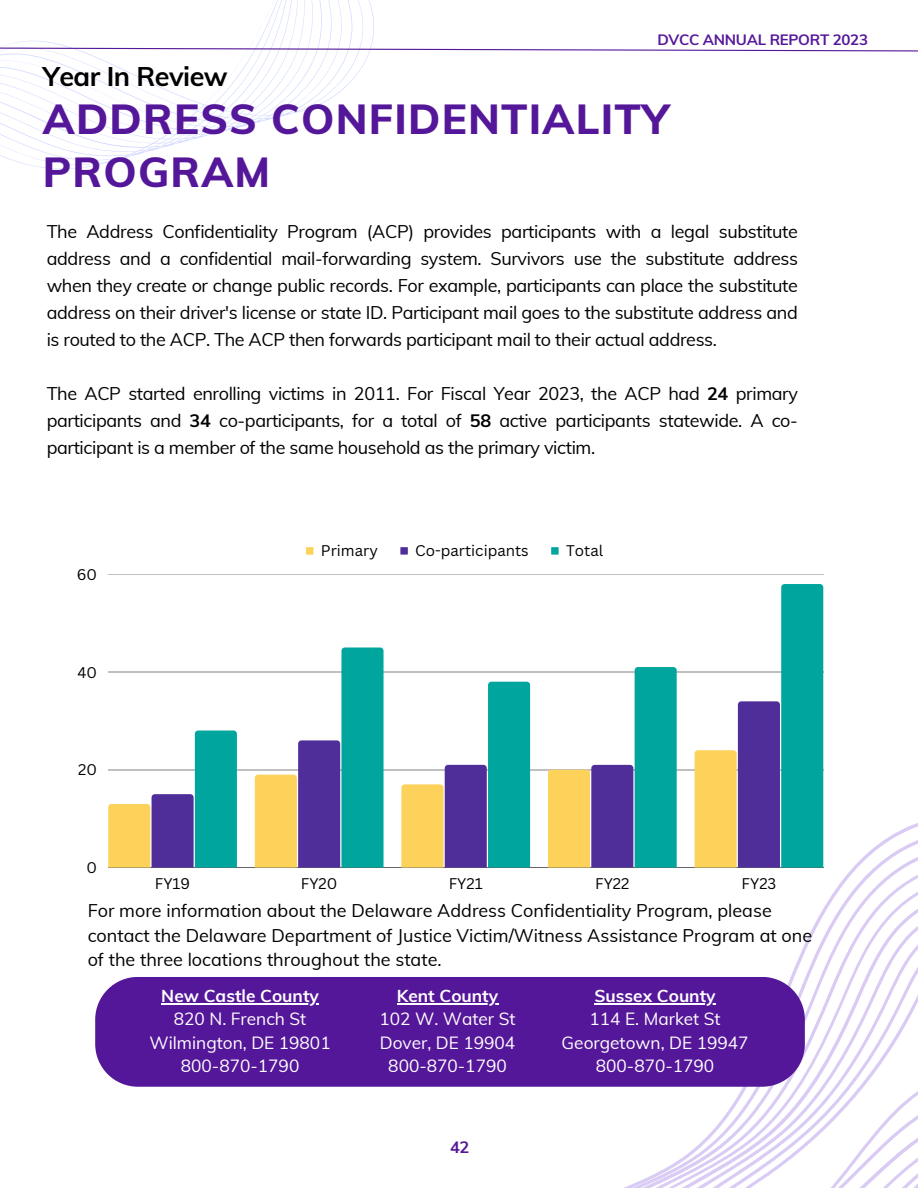
<style>
.page{position:relative;width:918px;height:1188px;background:#fff}
.page>*{position:absolute;margin:0;border:0;box-sizing:border-box;transform-origin:0 0}
.t1{font:800 42px/52.8px "Muli";letter-spacing:.03em;color:#551799}
.t2{font:700 27px "Muli";letter-spacing:-.02em;color:#000}
.t3{font:18px/27px "Muli";color:#000;text-align:justify}
.t4{font:17.25px "Muli";color:#fff}
.t5{font:700 17.25px "Muli";color:#fff}
.t6{font:700 16.5px "Muli";color:#551799}
.t7{font:15px "Canva Sans";color:#000}
.t8{font:700 15px "Muli";letter-spacing:-.02em;color:#551799}
.s1{font-weight:700}
</style>
<div class="page">
<svg style="left:530px;top:690px;width:388px;height:498px"></svg>
<div style="left:95px;top:977px;width:710px;height:110px;background:#551799;border-radius:43px"></div>
<img style="left:601px;top:917px;width:176px;height:63px">
<svg style="left:0;top:0;width:374px;height:169px"></svg>
<svg style="left:0;top:47px;width:918px;height:5px"></svg>
<hr style="left:161px;top:1003px;width:158px;height:2px;background:#fff">
<hr style="left:397px;top:1003px;width:101px;height:2px;background:#fff">
<hr style="left:595px;top:1003px;width:121px;height:2px;background:#fff">
<div style="left:306px;top:547px;width:7px;height:8px;background:#fcd25a"></div>
<div style="left:400px;top:547px;width:8px;height:8px;background:#502e9a"></div>
<div style="left:551px;top:547px;width:8px;height:8px;background:#00a69d"></div>
<hr style="left:108px;top:574px;width:715px;height:1px;background:#000">
<hr style="left:108px;top:672px;width:715px;height:1px;background:#000">
<hr style="left:108px;top:770px;width:715px;height:1px;background:#000">
<hr style="left:108px;top:867px;width:715px;height:1px;background:#000">
<svg style="left:108px;top:731px;width:129px;height:137px"></svg>
<svg style="left:255px;top:648px;width:129px;height:220px"></svg>
<svg style="left:401px;top:682px;width:129px;height:186px"></svg>
<svg style="left:548px;top:667px;width:129px;height:201px"></svg>
<svg style="left:695px;top:584px;width:128px;height:284px"></svg>
<p class="t8" style="left:657px;top:30px;width:212px">DVCC ANNUAL REPORT 2023</p>
<p class="t2" style="left:43px;top:58px;width:186px">Year In Review</p>
<p class="t1" style="left:43px;top:92px;width:628px">ADDRESS CONFIDENTIALITY<br>PROGRAM</p>
<p class="t3" style="left:47px;top:217px;width:753px">The Address Confidentiality Program (ACP) provides participants with a legal substitute address and a confidential mail-forwarding system. Survivors use the substitute address when they create or change public records. For example, participants can place the substitute address on their driver's license or state ID. Participant mail goes to the substitute address and is routed to the ACP. The ACP then forwards participant mail to their actual address.</p>
<p class="t3" style="left:47px;top:379px;width:753px">The ACP started enrolling victims in 2011. For Fiscal Year 2023, the ACP had <span class="s1">24</span> primary participants and <span class="s1">34</span> co-participants, for a total of <span class="s1">58</span> active participants statewide. A co&shy;participant is a member of the same household as the primary victim.</p>
<p class="t7" style="left:77px;top:564px;width:22px">60</p>
<p class="t7" style="left:77px;top:662px;width:21px">40</p>
<p class="t7" style="left:78px;top:759px;width:20px">20</p>
<p class="t7" style="left:86px;top:857px;width:12px">0</p>
<p class="t7" style="left:321px;top:540px;width:59px">Primary</p>
<p class="t7" style="left:415px;top:540px;width:115px">Co-participants</p>
<p class="t7" style="left:566px;top:540px;width:39px">Total</p>
<p class="t7" style="left:155px;top:873px;width:37px">FY19</p>
<p class="t7" style="left:301px;top:873px;width:38px">FY20</p>
<p class="t7" style="left:449px;top:873px;width:35px">FY21</p>
<p class="t7" style="left:595px;top:873px;width:36px">FY22</p>
<p class="t7" style="left:742px;top:873px;width:36px">FY23</p>
<p class="t3" style="left:88px;top:898px;width:726px;line-height:24.8px;text-align:left">For more information about the Delaware Address Confidentiality Program, please contact the Delaware Department of Justice Victim/Witness Assistance Program at one of the three locations throughout the state.</p>
<p class="t5" style="left:161px;top:985px;width:159px">New Castle County</p>
<p class="t4" style="left:174px;top:1008px;width:134px">820 N. French St</p>
<p class="t4" style="left:150px;top:1031px;width:183px">Wilmington, DE 19801</p>
<p class="t4" style="left:181px;top:1055px;width:120px">800-870-1790</p>
<p class="t5" style="left:397px;top:985px;width:103px">Kent County</p>
<p class="t4" style="left:380px;top:1008px;width:137px">102 W. Water St</p>
<p class="t4" style="left:380px;top:1031px;width:137px">Dover, DE 19904</p>
<p class="t4" style="left:388px;top:1055px;width:120px">800-870-1790</p>
<p class="t5" style="left:595px;top:985px;width:123px">Sussex County</p>
<p class="t4" style="left:589px;top:1008px;width:133px">114 E. Market St</p>
<p class="t4" style="left:562px;top:1031px;width:188px">Georgetown, DE 19947</p>
<p class="t4" style="left:596px;top:1055px;width:120px">800-870-1790</p>
<p class="t6" style="left:450px;top:1136px;width:21px">42</p>
</div>
